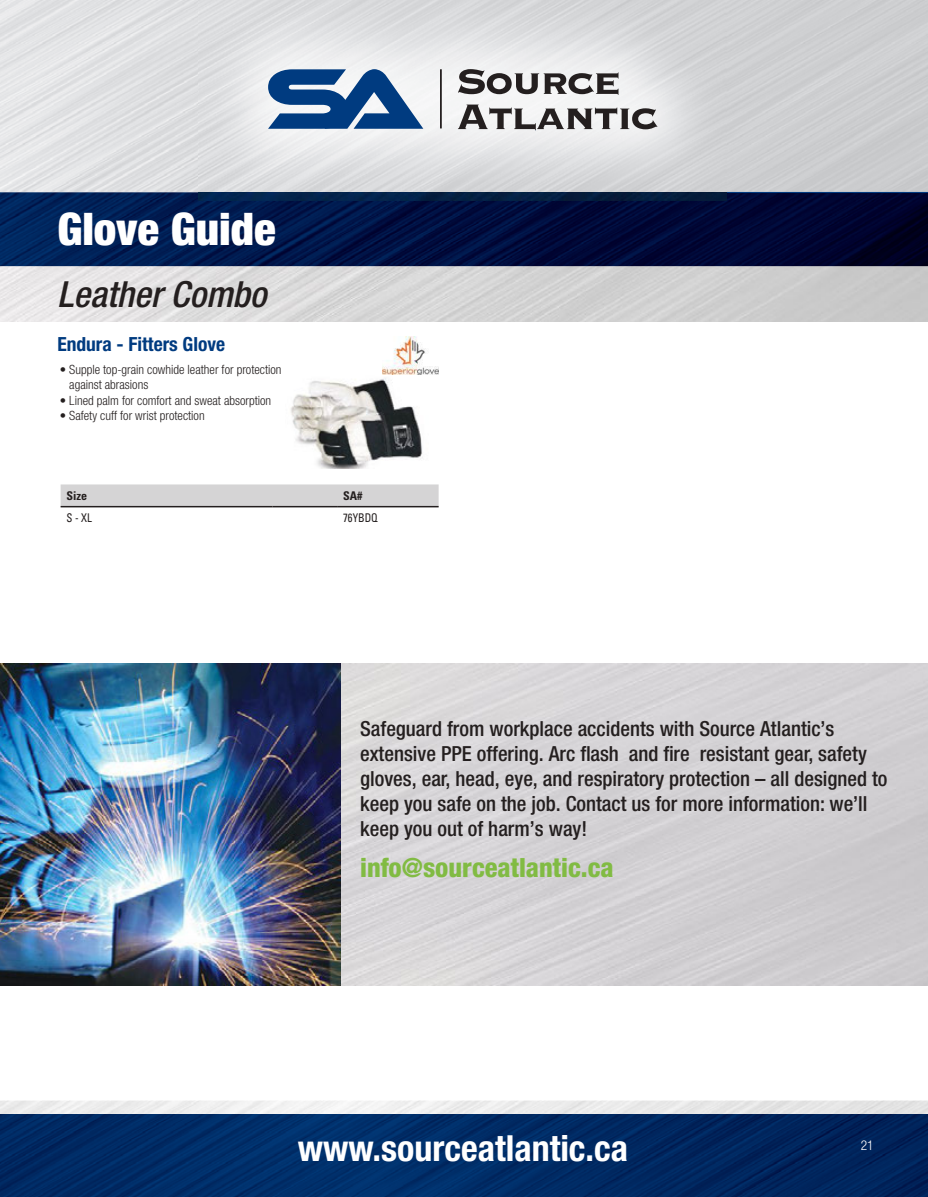
<style>
.page{position:relative;width:928px;height:1197px;background:#fff}
.page>*{position:absolute;margin:0;border:0;box-sizing:border-box;transform-origin:0 0}
.t1{font:900 condensed 45px "Helvetica Neue LT Std";color:#fff}
.t2{font:700 condensed 36px "Helvetica Neue LT Std";color:#fff}
.t3{font:italic 500 condensed 36px "Helvetica Neue LT Std";color:#241f1f}
.t4{font:800 condensed 26.4px "Helvetica Neue LT Std";color:#81bb43}
.t5{font:500 condensed 20.85px/24.9px "Helvetica Neue LT Std";color:#241f1f}
.t6{font:700 condensed 19.5px "Helvetica Neue LT Std";color:#003b80}
.t7{font:300 condensed 13.5px "Helvetica Neue LT Std";color:#fff}
.t8{font:300 condensed 12.75px/15.3px "Helvetica Neue LT Std";color:#241f1f}
.t9{font:condensed 12px "Univers LT Std";color:#241f1f;scale:.9 1}
.t10{font:700 condensed 12px "Univers LT Std";color:#241f1f}
</style>
<div class="page">
<svg style="left:0;top:1114px;width:928px;height:82px;fill:#002a63"></svg>
<img style="left:0;top:0;width:928px;height:322px">
<img style="left:0;top:192px;width:928px;height:74px">
<img style="left:199px;top:0;width:527px;height:200px">
<svg style="left:268px;top:69px;width:155px;height:60px"></svg>
<hr style="left:440px;top:69px;width:2px;height:59px;background:#241f1f">
<svg style="left:458px;top:105px;width:199px;height:26px"></svg>
<svg style="left:458px;top:69px;width:160px;height:26px"></svg>
<img style="left:340px;top:663px;width:588px;height:322px">
<img style="left:0;top:663px;width:340px;height:322px">
<svg style="left:0;top:0;width:5px;height:7px"></svg>
<svg style="left:0;top:1193px;width:5px;height:4px"></svg>
<svg style="left:921px;top:0;width:7px;height:7px"></svg>
<svg style="left:921px;top:1193px;width:7px;height:4px"></svg>
<svg style="left:61px;top:484px;width:378px;height:22px"></svg>
<hr style="left:61px;top:506px;width:211px;height:1px;background:#241f1f">
<hr style="left:272px;top:506px;width:65px;height:1px;background:#241f1f">
<hr style="left:337px;top:506px;width:102px;height:1px;background:#241f1f">
<img style="left:290px;top:374px;width:141px;height:95px">
<img style="left:382px;top:337px;width:57px;height:37px">
<h1 class="t1" style="left:57px;top:201px;width:220px">Glove Guide</h1>
<h2 class="t3" style="left:57px;top:273px;width:211px">Leather Combo</h2>
<p class="t6" style="left:57px;top:332px;width:169px">Endura - Fitters Glove</p>
<p class="t8" style="left:69px;top:362px;width:214px;text-indent:-9px">• Supple top-grain cowhide leather for protection against abrasions</p>
<p class="t8" style="left:60px;top:392px;width:213px">• Lined palm for comfort and sweat absorption</p>
<p class="t8" style="left:60px;top:407px;width:146px">• Safety cuff for wrist protection</p>
<p class="t10" style="left:67px;top:488px;width:22px">Size</p>
<p class="t10" style="left:343px;top:488px;width:21px">SA#</p>
<p class="t9" style="left:67px;top:509px;width:29px">S - XL</p>
<p class="t9" style="left:343px;top:509px;width:40px">76YBDQ</p>
<p class="t5" style="left:360px;top:715px;width:529px">Safeguard from workplace accidents with Source Atlantic’s extensive PPE offering. Arc fl ash and fi re resistant gear, safety gloves, ear, head, eye, and respiratory protection – all designed to keep you safe on the job. Contact us for more information: we’ll keep you out of harm’s way!</p>
<p class="t4" style="left:360px;top:851px;width:255px">info@sourceatlantic.ca</p>
<h2 class="t2" style="left:298px;top:1125px;width:332px">www.sourceatlantic.ca</h2>
<p class="t7" style="left:861px;top:1136px;width:14px">21</p>
</div>
